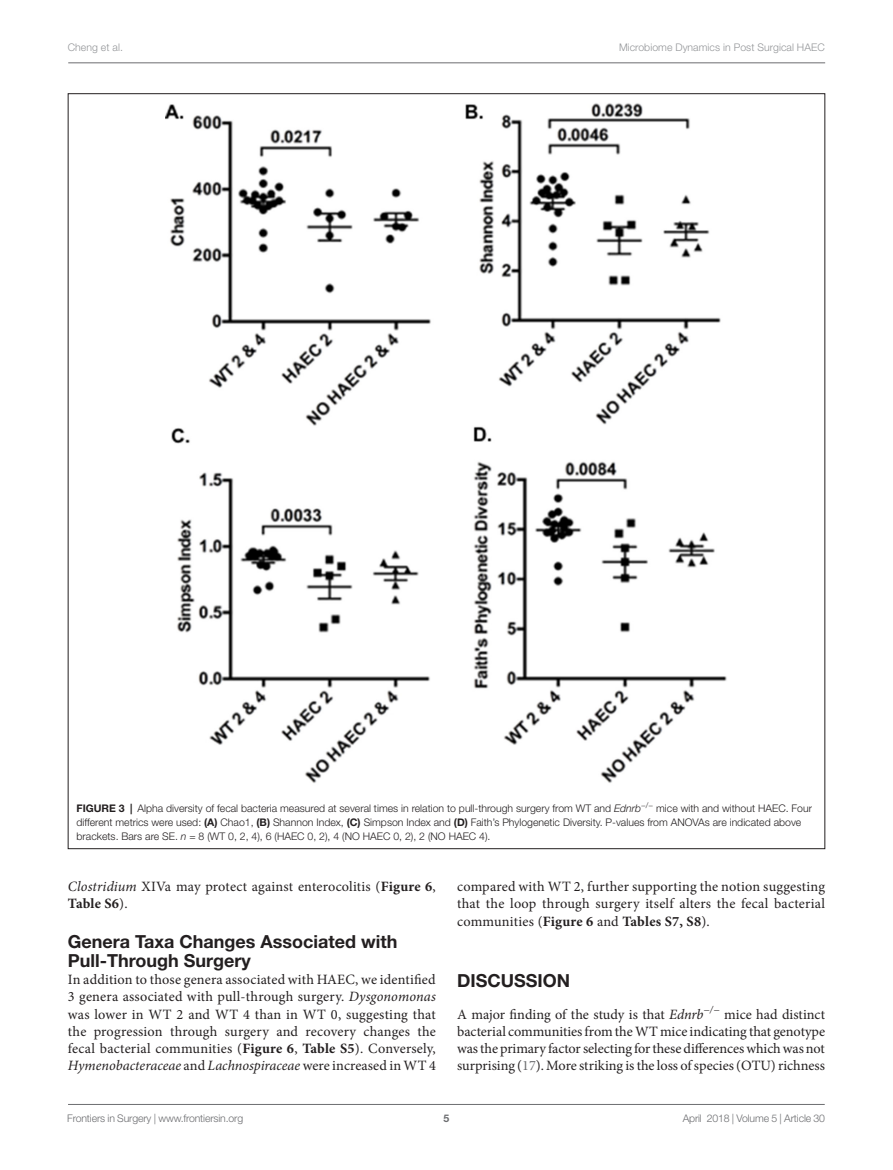
<style>
.page{position:relative;width:893px;height:1170px;background:#fff}
.page>*{position:absolute;margin:0;border:0;box-sizing:border-box;transform-origin:0 0}
.t1{font:700 18px/18.8px "Helvetica Neue LT Std";color:#231f20}
.t2{font:14.25px/17.2px "Minion Pro";letter-spacing:.01em;color:#231f20;text-align:justify}
.t3{font:300 10.5px/14.2px "Helvetica Neue LT Std";color:#231f20}
.t4{font:300 10.5px "Helvetica Neue LT Std";letter-spacing:-.015em;color:#6c6d70}
.t5{font:300 10.5px "Helvetica Neue LT Std";letter-spacing:.005em;color:#939598}
.t6{font:700 10.5px "Helvetica Neue LT Std";color:#6c6d70}
.s1{font-weight:700}
.s2{font-style:italic}
.s3{color:#6c6d70}
</style>
<div class="page">
<hr style="left:68px;top:63px;width:757px;height:1px;background:#6c6d70">
<hr style="left:68px;top:1104px;width:757px;height:1px;background:#6c6d70">
<img style="left:166px;top:103px;width:561px;height:680px">
<p class="t5" style="left:68px;top:41px;width:57px">Cheng et al.</p>
<p class="t5" style="left:619px;top:41px;width:207px">Microbiome Dynamics in Post Surgical HAEC</p>
<p class="t3" style="left:77px;top:800px;width:737px"><span class="s1">Figure 3 |</span> Alpha diversity of fecal bacteria measured at several times in relation to pull-through surgery from WT and <span class="s2">Ednrb</span><sup>−/−</sup> mice with and without HAEC. Four different metrics were used: <span class="s1">(A)</span> Chao1, <span class="s1">(B)</span> Shannon Index, <span class="s1">(C)</span> Simpson Index and <span class="s1">(D)</span> Faith’s Phylogenetic Diversity. P-values from ANOVAs are indicated above brackets. Bars are SE. <span class="s2">n</span> = 8 (WT 0, 2, 4), 6 (HAEC 0, 2), 4 (NO HAEC 0, 2), 2 (NO HAEC 4).</p>
<p class="t2" style="left:68px;top:877px;width:369px"><span class="s2">Clostridium</span> XIVa may protect against enterocolitis (<span class="s1">Figure 6</span>,<br><span class="s1">Table S6</span>).</p>
<p class="t1" style="left:68px;top:931px;width:331px">Genera Taxa Changes Associated with<br>Pull-Through Surgery</p>
<p class="t2" style="left:68px;top:970px;width:369px">In addition to those genera associated with HAEC, we identified 3 genera associated with pull-through surgery. <span class="s2">Dysgonomonas </span>was lower in WT 2 and WT 4 than in WT 0, suggesting that the progression through surgery and recovery changes the fecal bacterial communities (<span class="s1">Figure 6</span>, <span class="s1">Table S5</span>). Conversely, <span class="s2">Hymenobacteraceae</span> and <span class="s2">Lachnospiraceae</span> were increased in WT 4</p>
<p class="t2" style="left:457px;top:877px;width:369px">compared with WT 2, further supporting the notion suggesting that the loop through surgery itself alters the fecal bacterial communities (<span class="s1">Figure 6</span> and <span class="s1">Tables S7, S8</span>).</p>
<p class="t1" style="left:457px;top:970px;width:115px">Discussion</p>
<p class="t2" style="left:457px;top:1005px;width:369px">A major finding of the study is that <span class="s2">Ednrb</span><sup>−/−</sup> mice had distinct bacterial communities from the WT mice indicating that genotype was the primary factor selecting for these differences which was not surprising (<span class="s3">17</span>). More striking is the loss of species (OTU) richness</p>
<p class="t4" style="left:67px;top:1111px;width:177px">Frontiers in Surgery | www.frontiersin.org</p>
<p class="t6" style="left:443px;top:1111px;width:7px">5</p>
<p class="t4" style="left:683px;top:1111px;width:144px">April 2018 | Volume 5 | Article 30</p>
</div>
